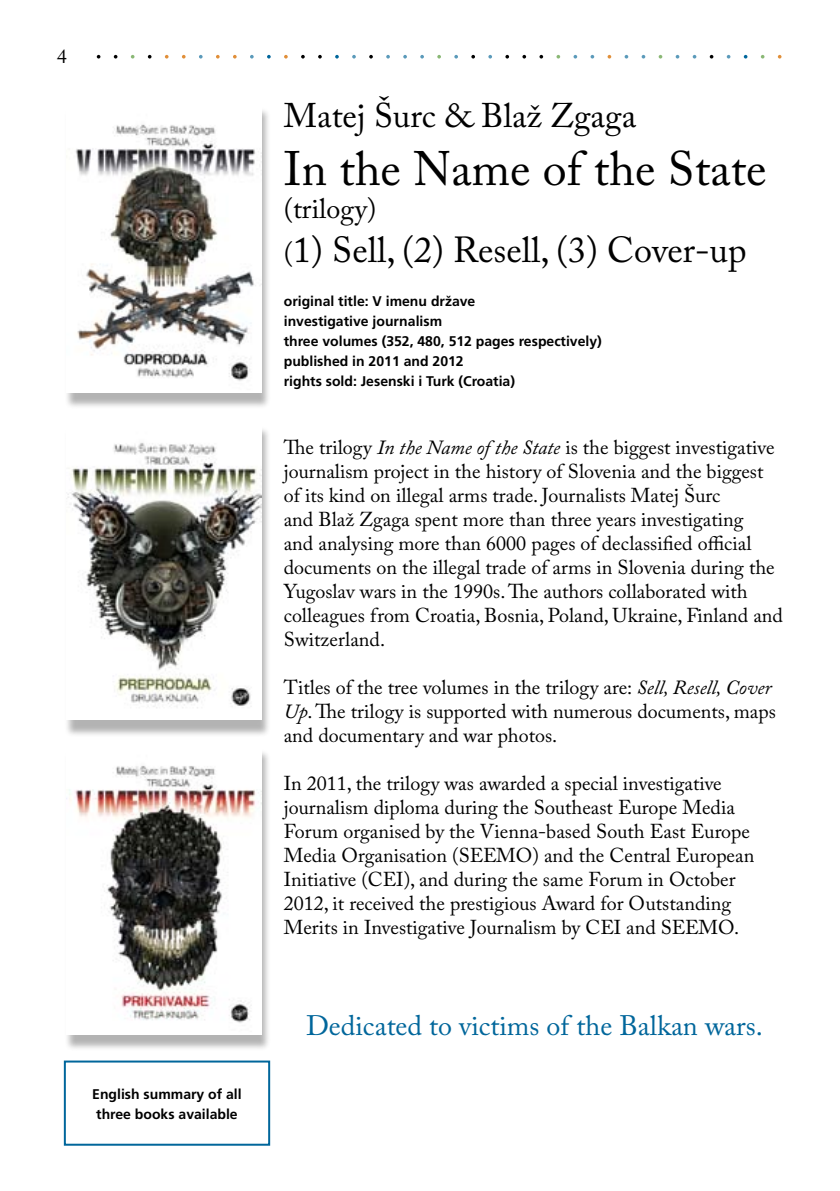
<style>
.page{position:relative;width:840px;height:1191px;background:#fff}
.page>*{position:absolute;margin:0;border:0;box-sizing:border-box;transform-origin:0 0}
.t1{font:48px "Adobe Caslon Pro";color:#000}
.t2{font:36px "Adobe Caslon Pro";color:#000}
.t3{font:34px "Adobe Caslon Pro";color:#000}
.t4{font:28px "Adobe Caslon Pro";color:#00669b}
.t5{font:28px "Adobe Caslon Pro";color:#000}
.t6{font:20px/24px "Adobe Caslon Pro";color:#000}
.t7{font:700 14px/20px "Frutiger";color:#000}
.s1{font-size:28px}
.s2{font-style:italic}
</style>
<div class="page">
<svg style="left:777px;top:55px;width:4px;height:4px"></svg>
<svg style="left:760px;top:55px;width:4px;height:4px"></svg>
<svg style="left:743px;top:55px;width:4px;height:4px"></svg>
<svg style="left:726px;top:55px;width:4px;height:4px"></svg>
<svg style="left:709px;top:55px;width:4px;height:4px"></svg>
<svg style="left:692px;top:55px;width:4px;height:4px"></svg>
<svg style="left:675px;top:55px;width:4px;height:4px"></svg>
<svg style="left:658px;top:55px;width:4px;height:4px"></svg>
<svg style="left:641px;top:55px;width:4px;height:4px"></svg>
<svg style="left:624px;top:55px;width:4px;height:4px"></svg>
<svg style="left:607px;top:55px;width:4px;height:4px"></svg>
<svg style="left:590px;top:55px;width:4px;height:4px"></svg>
<svg style="left:573px;top:55px;width:4px;height:4px"></svg>
<svg style="left:556px;top:55px;width:4px;height:4px"></svg>
<svg style="left:539px;top:55px;width:4px;height:4px"></svg>
<svg style="left:522px;top:55px;width:4px;height:4px"></svg>
<svg style="left:505px;top:55px;width:4px;height:4px"></svg>
<svg style="left:488px;top:55px;width:4px;height:4px"></svg>
<svg style="left:471px;top:55px;width:4px;height:4px"></svg>
<svg style="left:454px;top:55px;width:4px;height:4px"></svg>
<svg style="left:267px;top:55px;width:3px;height:4px"></svg>
<svg style="left:233px;top:55px;width:3px;height:4px"></svg>
<svg style="left:216px;top:55px;width:3px;height:4px"></svg>
<svg style="left:199px;top:55px;width:3px;height:4px"></svg>
<svg style="left:182px;top:55px;width:3px;height:4px"></svg>
<svg style="left:165px;top:55px;width:3px;height:4px"></svg>
<svg style="left:148px;top:55px;width:3px;height:4px"></svg>
<svg style="left:131px;top:55px;width:3px;height:4px"></svg>
<svg style="left:114px;top:55px;width:3px;height:4px"></svg>
<svg style="left:97px;top:55px;width:3px;height:4px"></svg>
<div style="left:64px;top:107px;width:206px;height:303px;background:#000;opacity:.3"></div>
<img style="left:67px;top:107px;width:194px;height:285px">
<div style="left:64px;top:426px;width:206px;height:311px;background:#000;opacity:.3"></div>
<img style="left:67px;top:426px;width:194px;height:294px">
<div style="left:64px;top:749px;width:206px;height:302px;background:#000;opacity:.3"></div>
<img style="left:67px;top:749px;width:194px;height:285px">
<div style="left:64px;top:1060px;width:206px;height:85px;border:2px solid #00669b"></div>
<p class="t6" style="left:57px;top:44px;width:11px">4</p>
<p class="t7" style="left:92px;top:1083px;width:151px">English summary of all three books available</p>
<h3 class="t3" style="left:283px;top:95px;width:354px">Matej Šurc &amp; Blaž Zgaga</h3>
<h1 class="t1" style="left:283px;top:140px;width:484px">In the Name of the State</h1>
<h3 class="t5" style="left:283px;top:192px;width:94px">(trilogy)</h3>
<h2 class="t2" style="left:283px;top:228px;width:464px"><span class="s1">(</span>1) Sell, (2) Resell, (3) Cover-up</h2>
<p class="t7" style="left:283px;top:291px;width:319px">original title: V imenu države<br>investigative journalism<br>three volumes (352, 480, 512 pages respectively) published in 2011 and 2012<br>rights sold: Jesenski i Turk (Croatia)</p>
<p class="t6" style="left:283px;top:435px;width:500px">The trilogy <span class="s2">In the Name of the State</span> is the biggest investigative journalism project in the history of Slovenia and the biggest of its kind on illegal arms trade. Journalists Matej Šurc<br>and Blaž Zgaga spent more than three years investigating<br>and analysing more than 6000 pages of declassified official documents on the illegal trade of arms in Slovenia during the Yugoslav wars in the 1990s. The authors collaborated with colleagues from Croatia, Bosnia, Poland, Ukraine, Finland and Switzerland.</p>
<p class="t6" style="left:283px;top:675px;width:493px">Titles of the tree volumes in the trilogy are: <span class="s2">Sell, Resell, Cover<br>Up</span>. The trilogy is supported with numerous documents, maps and documentary and war photos.</p>
<p class="t6" style="left:283px;top:771px;width:472px">In 2011, the trilogy was awarded a special investigative journalism diploma during the Southeast Europe Media Forum organised by the Vienna-based South East Europe Media Organisation (SEEMO) and the Central European Initiative (CEI), and during the same Forum in October 2012, it received the prestigious Award for Outstanding Merits in Investigative Journalism by CEI and SEEMO.</p>
<h3 class="t4" style="left:306px;top:1008px;width:458px">Dedicated to victims of the Balkan wars.</h3>
</div>
